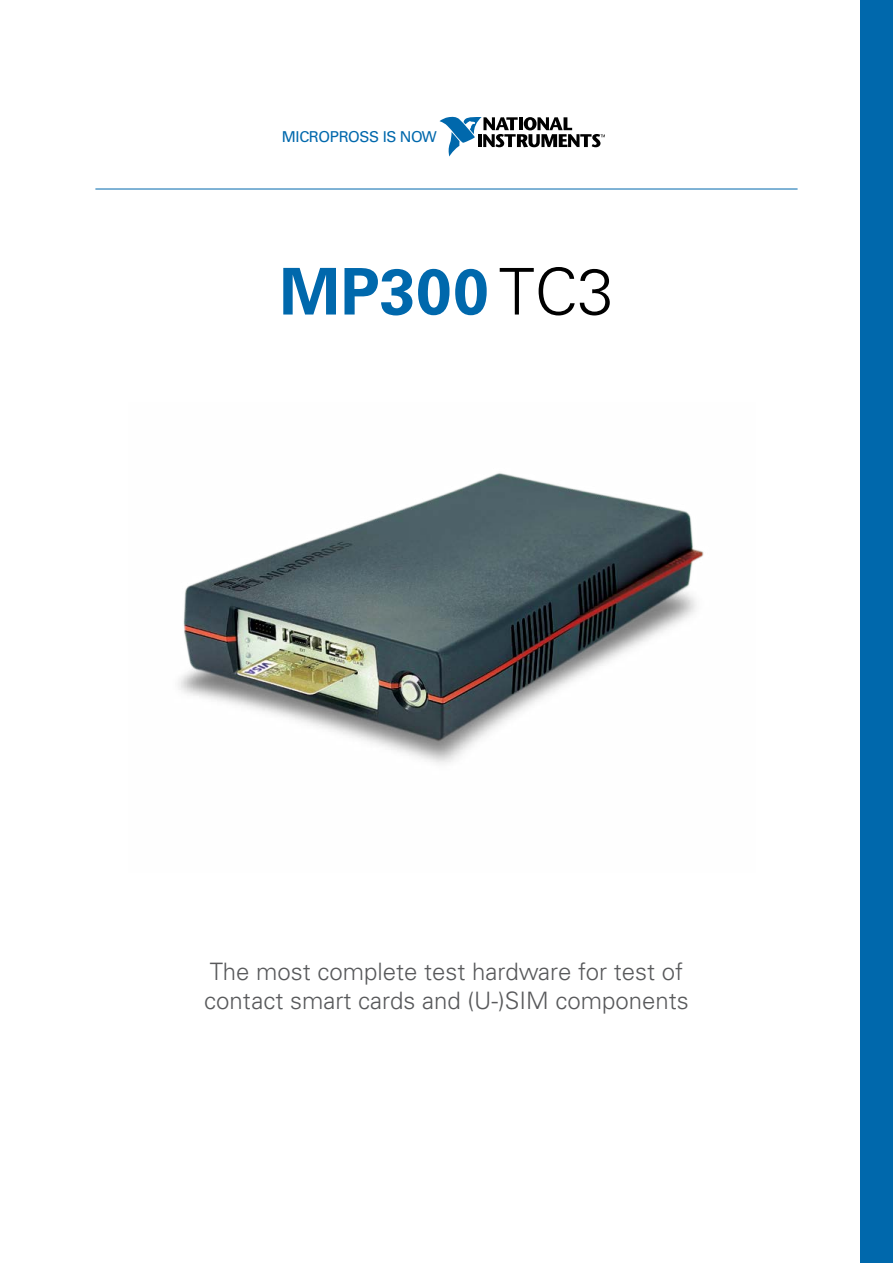
<style>
.page{position:relative;width:893px;height:1263px;background:#fff}
.page>*{position:absolute;margin:0;border:0;box-sizing:border-box;transform-origin:0 0}
.t1{font:700 64.5px "Univers LT Std";color:#0068ac}
.t2{font:300 24px/28.5px "Univers LT Std";color:#58595b}
.t3{font:15px "Univers LT Std";letter-spacing:-.025em;color:#0068ac}
.s1{font-weight:300;color:#000}
</style>
<div class="page">
<img style="left:178px;top:473px;width:526px;height:291px">
<div style="left:860px;top:0;width:33px;height:1263px;background:#0068ac"></div>
<svg style="left:440px;top:116px;width:165px;height:40px"></svg>
<hr style="left:95px;top:189px;width:703px;height:1px;background:#0068ac">
<p class="t3" style="left:282px;top:128px;width:157px">MICROPROSS IS NOW</p>
<h1 class="t1" style="left:279px;top:254px;width:336px">MP300 <span class="s1">TC3</span></h1>
<p class="t2" style="left:204px;top:958px;width:486px">The most complete test hardware for test of contact smart cards and (U-)SIM components</p>
</div>
